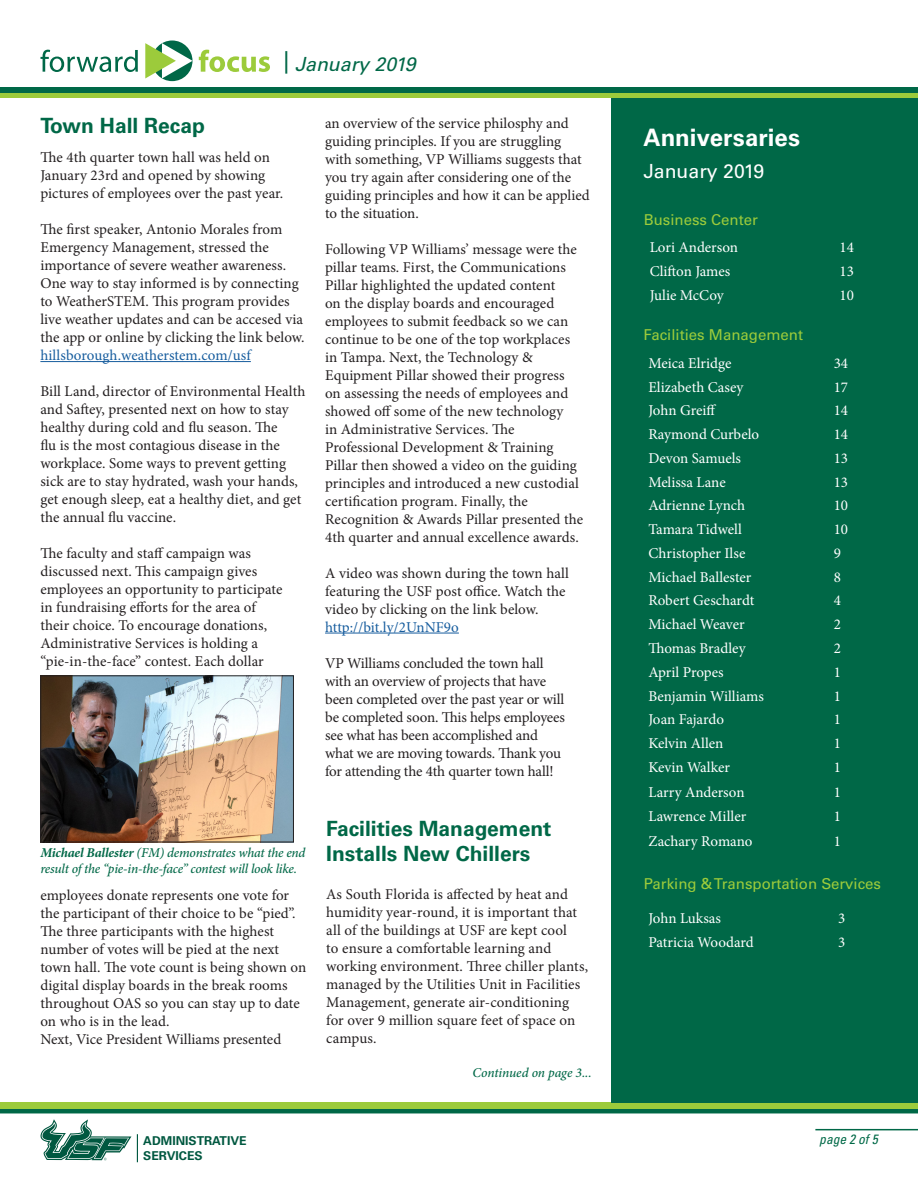
<style>
.page{position:relative;width:918px;height:1188px;background:#fff}
.page>*{position:absolute;margin:0;border:0;box-sizing:border-box;transform-origin:0 0}
.t1{font:700 24px "Univers LT Std";color:#fff}
.t2{font:700 21px/25.2px "Univers LT Std";color:#006847}
.t3{font:italic 19.5px "Univers LT Std";color:#006847}
.t4{font:19.5px "Univers LT Std";color:#fff}
.t5{font:15px/18px "Minion Pro";color:#231f20}
.t6{font:15px "Minion Pro";color:#fff}
.t7{font:15px "Univers LT Std";color:#9ccb3b}
.t8{font:15px "Minion Pro";color:#175d9e}
.t9{font:italic 500 13.5px/16.2px "Minion Pro";letter-spacing:-.015em;color:#006847}
.t10{font:italic condensed 13.5px "Univers LT Std";color:#006947}
.t11{font:700 12.15px/14.7px "Univers LT Std";color:#005840}
.s1{font-weight:700}
</style>
<div class="page">
<hr style="left:0;top:1109px;width:918px;height:4px;background:#006847">
<div style="left:0;top:1102px;width:918px;height:7px;background:#9ccb3b"></div>
<svg style="left:40px;top:1119px;width:91px;height:41px"></svg>
<svg style="left:137px;top:1134px;width:1px;height:28px"></svg>
<hr style="left:40px;top:361px;width:211px;height:1px;background:#175d9e">
<hr style="left:325px;top:633px;width:134px;height:1px;background:#175d9e">
<div style="left:612px;top:98px;width:306px;height:1005px;background:#006847"></div>
<img style="left:42px;top:677px;width:250px;height:163px">
<div style="left:40px;top:675px;width:254px;height:167px;border:1px solid #231f20"></div>
<div style="left:0;top:92px;width:918px;height:6px;background:#9ccb3b"></div>
<div style="left:0;top:88px;width:918px;height:5px;background:#006847"></div>
<svg style="left:41px;top:50px;width:97px;height:22px"></svg>
<svg style="left:199px;top:50px;width:71px;height:22px"></svg>
<svg style="left:152px;top:40px;width:41px;height:41px"></svg>
<svg style="left:145px;top:43px;width:48px;height:35px"></svg>
<hr style="left:815px;top:1129px;width:103px;height:1px;background:#006847">
<p class="t3" style="left:284px;top:53px;width:134px"><sup>|</sup> January 2019</p>
<p class="t2" style="left:40px;top:113px;width:166px">Town Hall Recap</p>
<p class="t5" style="left:325px;top:114px;width:266px">an overview of the service philosphy and guiding principles. If you are struggling with something, VP Williams suggests that you try again after considering one of the guiding principles and how it can be applied to the situation.</p>
<p class="t5" style="left:325px;top:240px;width:260px">Following VP Williams’ message were the pillar teams. First, the Communications Pillar highlighted the updated content<br>on the display boards and encouraged employees to submit feedback so we can continue to be one of the top workplaces in Tampa. Next, the Technology &amp; Equipment Pillar showed their progress on assessing the needs of employees and showed off some of the new technology<br>in Administrative Services. The Professional Development &amp; Training Pillar then showed a video on the guiding principles and introduced a new custodial certification program. Finally, the Recognition &amp; Awards Pillar presented the 4th quarter and annual excellence awards.</p>
<p class="t5" style="left:325px;top:564px;width:245px">A video was shown during the town hall featuring the USF post office. Watch the video by clicking on the link below.</p>
<p class="t8" style="left:325px;top:617px;width:135px">http://bit.ly/2UnNF9o</p>
<p class="t5" style="left:325px;top:654px;width:241px">VP Williams concluded the town hall with an overview of projects that have been completed over the past year or will be completed soon. This helps employees see what has been accomplished and what we are moving towards. Thank you for attending the 4th quarter town hall!</p>
<p class="t5" style="left:40px;top:148px;width:244px">The 4th quarter town hall was held on<br>January 23rd and opened by showing pictures of employees over the past year.</p>
<p class="t5" style="left:40px;top:220px;width:266px">The first speaker, Antonio Morales from Emergency Management, stressed the importance of severe weather awareness.<br>One way to stay informed is by connecting to WeatherSTEM. This program provides live weather updates and can be accesed via the app or online by clicking the link below.</p>
<p class="t8" style="left:40px;top:345px;width:212px">hillsborough.weatherstem.com/usf</p>
<p class="t5" style="left:40px;top:382px;width:267px">Bill Land, director of Environmental Health and Saftey, presented next on how to stay healthy during cold and flu season. The<br>flu is the most contagious disease in the workplace. Some ways to prevent getting sick are to stay hydrated, wash your hands, get enough sleep, eat a healthy diet, and get the annual flu vaccine.</p>
<p class="t5" style="left:40px;top:544px;width:244px">The faculty and staff campaign was discussed next. This campaign gives employees an opportunity to participate in fundraising efforts for the area of their choice. To encourage donations, Administrative Services is holding a “pie-in-the-face” contest. Each dollar</p>
<p class="t9" style="left:40px;top:844px;width:267px"><span class="s1">Michael Ballester</span> (FM) demonstrates what the end result of the “pie-in-the-face” contest will look like.</p>
<p class="t5" style="left:40px;top:886px;width:267px">employees donate represents one vote for the participant of their choice to be “pied”.<br>The three participants with the highest number of votes will be pied at the next town hall. The vote count is being shown on digital display boards in the break rooms throughout OAS so you can stay up to date on who is in the lead.</p>
<p class="t5" style="left:40px;top:1030px;width:242px">Next, Vice President Williams presented</p>
<p class="t2" style="left:326px;top:816px;width:227px">Facilities Management<br>Installs New Chillers</p>
<p class="t5" style="left:326px;top:885px;width:263px">As South Florida is affected by heat and humidity year-round, it is important that all of the buildings at USF are kept cool<br>to ensure a comfortable learning and working environment. Three chiller plants, managed by the Utilities Unit in Facilities Management, generate air-conditioning for over 9 million square feet of space on campus.</p>
<p class="t9" style="left:473px;top:1065px;width:121px">Continued on page 3...</p>
<p class="t11" style="left:143px;top:1134px;width:105px">ADMINISTRATIVE<br>SERVICES</p>
<p class="t1" style="left:643px;top:123px;width:158px">Anniversaries</p>
<p class="t4" style="left:643px;top:159px;width:122px">January 2019</p>
<p class="t7" style="left:644px;top:210px;width:116px">Business Center</p>
<p class="t6" style="left:650px;top:238px;width:90px">Lori Anderson</p>
<p class="t6" style="left:840px;top:238px;width:16px">14</p>
<p class="t6" style="left:650px;top:261px;width:82px">Clifton James</p>
<p class="t6" style="left:840px;top:261px;width:16px">13</p>
<p class="t6" style="left:650px;top:285px;width:75px">Julie McCoy</p>
<p class="t6" style="left:840px;top:285px;width:16px">10</p>
<p class="t7" style="left:643px;top:326px;width:161px">Facilities Management</p>
<p class="t6" style="left:648px;top:353px;width:85px">Meica Elridge</p>
<p class="t6" style="left:834px;top:353px;width:16px">34</p>
<p class="t6" style="left:648px;top:377px;width:97px">Elizabeth Casey</p>
<p class="t6" style="left:834px;top:377px;width:16px">17</p>
<p class="t6" style="left:648px;top:401px;width:69px">John Greiff</p>
<p class="t6" style="left:834px;top:401px;width:16px">14</p>
<p class="t6" style="left:648px;top:424px;width:112px">Raymond Curbelo</p>
<p class="t6" style="left:834px;top:424px;width:16px">14</p>
<p class="t6" style="left:648px;top:448px;width:94px">Devon Samuels</p>
<p class="t6" style="left:834px;top:448px;width:16px">13</p>
<p class="t6" style="left:648px;top:472px;width:79px">Melissa Lane</p>
<p class="t6" style="left:834px;top:472px;width:16px">13</p>
<p class="t6" style="left:648px;top:496px;width:98px">Adrienne Lynch</p>
<p class="t6" style="left:834px;top:496px;width:16px">10</p>
<p class="t6" style="left:648px;top:519px;width:95px">Tamara Tidwell</p>
<p class="t6" style="left:834px;top:519px;width:16px">10</p>
<p class="t6" style="left:648px;top:543px;width:99px">Christopher Ilse</p>
<p class="t6" style="left:834px;top:543px;width:9px">9</p>
<p class="t6" style="left:648px;top:567px;width:105px">Michael Ballester</p>
<p class="t6" style="left:834px;top:567px;width:9px">8</p>
<p class="t6" style="left:648px;top:591px;width:107px">Robert Geschardt</p>
<p class="t6" style="left:834px;top:591px;width:9px">4</p>
<p class="t6" style="left:648px;top:614px;width:98px">Michael Weaver</p>
<p class="t6" style="left:834px;top:614px;width:9px">2</p>
<p class="t6" style="left:648px;top:638px;width:99px">Thomas Bradley</p>
<p class="t6" style="left:834px;top:638px;width:9px">2</p>
<p class="t6" style="left:648px;top:662px;width:77px">April Propes</p>
<p class="t6" style="left:834px;top:662px;width:9px">1</p>
<p class="t6" style="left:648px;top:686px;width:117px">Benjamin Williams</p>
<p class="t6" style="left:834px;top:686px;width:9px">1</p>
<p class="t6" style="left:648px;top:709px;width:77px">Joan Fajardo</p>
<p class="t6" style="left:834px;top:709px;width:9px">1</p>
<p class="t6" style="left:648px;top:733px;width:77px">Kelvin Allen</p>
<p class="t6" style="left:834px;top:733px;width:9px">1</p>
<p class="t6" style="left:648px;top:757px;width:83px">Kevin Walker</p>
<p class="t6" style="left:834px;top:757px;width:9px">1</p>
<p class="t6" style="left:648px;top:782px;width:98px">Larry Anderson</p>
<p class="t6" style="left:834px;top:782px;width:9px">1</p>
<p class="t6" style="left:648px;top:806px;width:99px">Lawrence Miller</p>
<p class="t6" style="left:834px;top:806px;width:9px">1</p>
<p class="t6" style="left:648px;top:832px;width:106px">Zachary Romano</p>
<p class="t6" style="left:834px;top:832px;width:9px">1</p>
<p class="t7" style="left:644px;top:875px;width:239px">Parking &amp; Transportation Services</p>
<p class="t6" style="left:648px;top:908px;width:74px">John Luksas</p>
<p class="t6" style="left:838px;top:908px;width:9px">3</p>
<p class="t6" style="left:648px;top:932px;width:107px">Patricia Woodard</p>
<p class="t6" style="left:838px;top:932px;width:9px">3</p>
<p class="t10" style="left:819px;top:1130px;width:60px">page 2 of 5</p>
</div>
